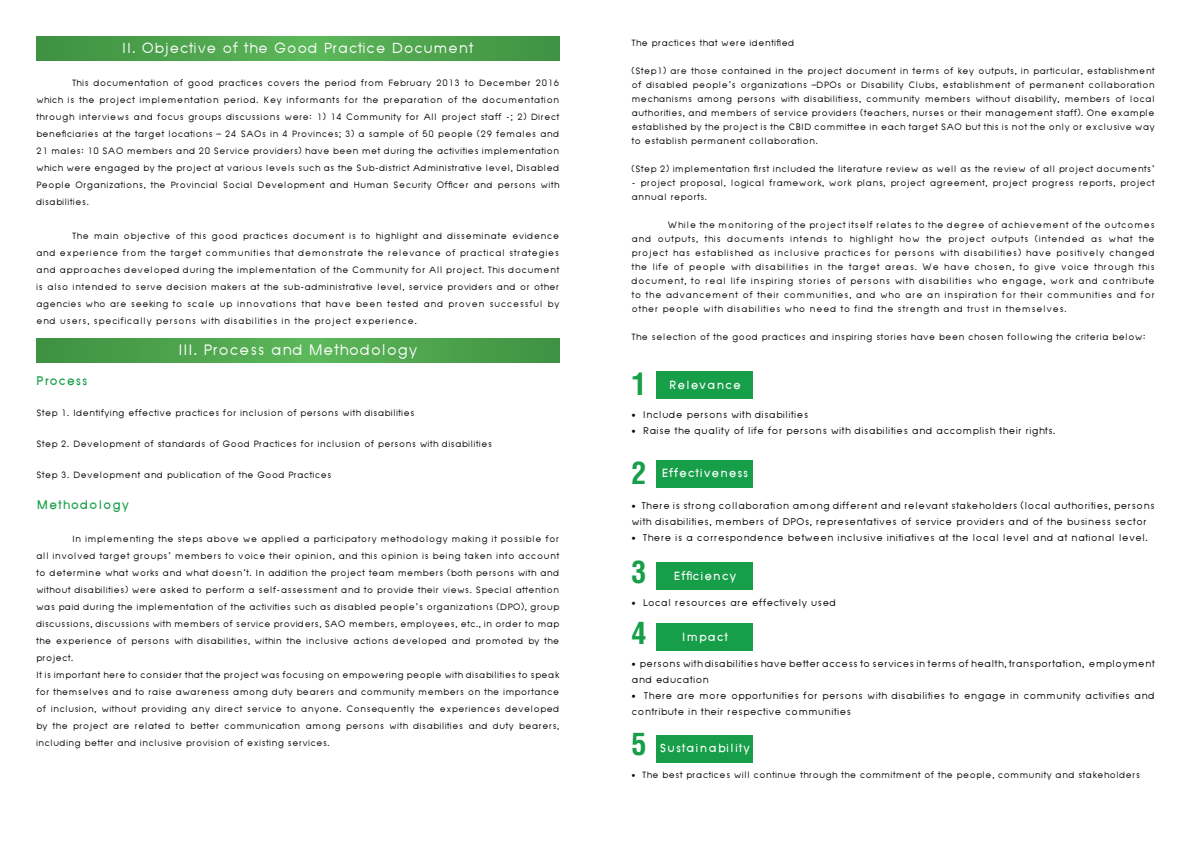
<style>
.page{position:relative;width:1191px;height:842px;background:#fff}
.page>*{position:absolute;margin:0;border:0;box-sizing:border-box;transform-origin:0 0}
.t1{font:700 condensed 30px "Helvetica";color:#169e48}
.t2{font:25px "Chula Narak";color:#fff}
.t3{font:24px "Chula Narak";color:#fff}
.t4{font:700 20px "Chula Narak";color:#169e48}
.t5{font:700 19px "Chula Narak";color:#fff}
.t6{font:16px/16px "Chula Narak";color:#000}
.t7{font:15px/17px "Chula Narak";color:#000;text-align:justify}
</style>
<div class="page">
<svg style="left:36px;top:338px;width:523px;height:24px;background:#4da34d"></svg>
<svg style="left:36px;top:36px;width:523px;height:24px;background:#4da34d"></svg>
<div style="left:657px;top:562px;width:96px;height:28px;background:#169e48"></div>
<div style="left:657px;top:371px;width:96px;height:28px;background:#169e48"></div>
<div style="left:657px;top:460px;width:96px;height:27px;background:#169e48"></div>
<div style="left:657px;top:623px;width:96px;height:28px;background:#169e48"></div>
<div style="left:657px;top:735px;width:96px;height:27px;background:#169e48"></div>
<h3 class="t3" style="left:122px;top:33px;width:353px">II. Objective of the Good Practice Document</h3>
<p class="t7" style="left:36px;top:74px;width:525px;text-indent:36px">This documentation of good practices covers the period from February 2013 to December 2016 which is the project implementation period. Key informants for the preparation of the documentation through interviews and focus groups discussions were: 1) 14 Community for All project staff -; 2) Direct beneficiaries at the target locations – 24 SAOs in 4 Provinces; 3) a sample of 50 people (29 females and 21 males: 10 SAO members and 20 Service providers) have been met during the activities implementation which were engaged by the project at various levels such as the Sub-district Administrative level, Disabled People Organizations, the Provincial Social Development and Human Security Officer and persons with disabilities.</p>
<p class="t7" style="left:36px;top:227px;width:525px;text-indent:36px">The main objective of this good practices document is to highlight and disseminate evidence and experience from the target communities that demonstrate the relevance of practical strategies and approaches developed during the implementation of the Community for All project. This document is also intended to serve decision makers at the sub-administrative level, service providers and or other agencies who are seeking to scale up innovations that have been tested and proven successful by end users, specifically persons with disabilities in the project experience.</p>
<h2 class="t2" style="left:178px;top:334px;width:241px">III. Process and Methodology</h2>
<h3 class="t4" style="left:36px;top:369px;width:53px">Process</h3>
<p class="t7" style="left:36px;top:397px;width:458px;line-height:31px;text-align:left">Step 1. Identifying effective practices for inclusion of persons with disabilities<br>Step 2. Development of standards of Good Practices for inclusion of persons with disabilities<br>Step 3. Development and publication of the Good Practices</p>
<h3 class="t4" style="left:36px;top:493px;width:95px">Methodology</h3>
<p class="t7" style="left:36px;top:530px;width:525px;text-align:left;text-indent:36px">In implementing the steps above we applied a participatory methodology making it possible for all involved target groups’ members to voice their opinion, and this opinion is being taken into account to determine what works and what doesn’t. In addition the project team members (both persons with and without disabilities) were asked to perform a self-assessment and to provide their views. Special attention was paid during the implementation of the activities such as disabled people’s organizations (DPO), group discussions, discussions with members of service providers, SAO members, employees, etc., in order to map the experience of persons with disabilities, within the inclusive actions developed and promoted by the project.<br>It is important here to consider that the project was focusing on empowering people with disabilities to speak for themselves and to raise awareness among duty bearers and community members on the importance of inclusion, without providing any direct service to anyone. Consequently the experiences developed by the project are related to better communication among persons with disabilities and duty bearers, including better and inclusive provision of existing services.</p>
<p class="t7" style="left:631px;top:29px;width:525px;line-height:28px">The practices that were identified<br>(Step1) are those contained in the project document in terms of key outputs, in particular, establishment</p>
<p class="t7" style="left:631px;top:78px;width:525px;line-height:14px">of disabled people’s organizations –DPOs or Disability Clubs, establishment of permanent collaboration mechanisms among persons with disabilitiess, community members without disability, members of local authorities, and members of service providers (teachers, nurses or their management staff). One example established by the project is the CBID committee in each target SAO but this is not the only or exclusive way to establish permanent collaboration.</p>
<p class="t7" style="left:631px;top:160px;width:525px">(Step 2) implementation first included the literature review as well as the review of all project documents’</p>
<p class="t7" style="left:631px;top:176px;width:525px;line-height:14px">- project proposal, logical framework, work plans, project agreement, project progress reports, project annual reports.</p>
<p class="t7" style="left:631px;top:218px;width:525px;line-height:14px;text-indent:36px">While the monitoring of the project itself relates to the degree of achievement of the outcomes and outputs, this documents intends to highlight how the project outputs (intended as what the project has established as inclusive practices for persons with disabilities) have positively changed the life of people with disabilities in the target areas. We have chosen, to give voice through this document, to real life inspiring stories of persons with disabilities who engage, work and contribute to the advancement of their communities, and who are an inspiration for their communities and for other people with disabilities who need to find the strength and trust in themselves.</p>
<p class="t7" style="left:631px;top:328px;width:516px">The selection of the good practices and inspiring stories have been chosen following the criteria below:</p>
<h1 class="t1" style="left:631px;top:366px;width:16px">1</h1>
<p class="t5" style="left:668px;top:373px;width:74px">Relevance</p>
<p class="t6" style="left:631px;top:406px;width:178px">• Include persons with disabilities</p>
<p class="t6" style="left:631px;top:422px;width:426px">• Raise the quality of life for persons with disabilities and accomplish their rights.</p>
<h1 class="t1" style="left:631px;top:454px;width:16px">2</h1>
<p class="t5" style="left:661px;top:462px;width:89px">Effectiveness</p>
<p class="t6" style="left:631px;top:497px;width:525px">• There is strong collaboration among different and relevant stakeholders (local authorities, persons with disabilities, members of DPOs, representatives of service providers and of the business sector</p>
<p class="t6" style="left:631px;top:529px;width:518px">• There is a correspondence between inclusive initiatives at the local level and at national level.</p>
<h1 class="t1" style="left:631px;top:553px;width:16px">3</h1>
<p class="t5" style="left:673px;top:564px;width:65px">Efficiency</p>
<p class="t6" style="left:631px;top:594px;width:206px">• Local resources are effectively used</p>
<h1 class="t1" style="left:631px;top:614px;width:16px">4</h1>
<p class="t5" style="left:681px;top:625px;width:49px">Impact</p>
<p class="t6" style="left:631px;top:655px;width:525px">• persons with disabilities have better access to services in terms of health, transportation, employment and education</p>
<p class="t6" style="left:631px;top:687px;width:525px">• There are more opportunities for persons with disabilities to engage in community activities and contribute in their respective communities</p>
<h1 class="t1" style="left:631px;top:725px;width:16px">5</h1>
<p class="t5" style="left:659px;top:737px;width:92px">Sustainability</p>
<p class="t7" style="left:631px;top:766px;width:510px">• The best practices will continue through the commitment of the people, community and stakeholders</p>
</div>
